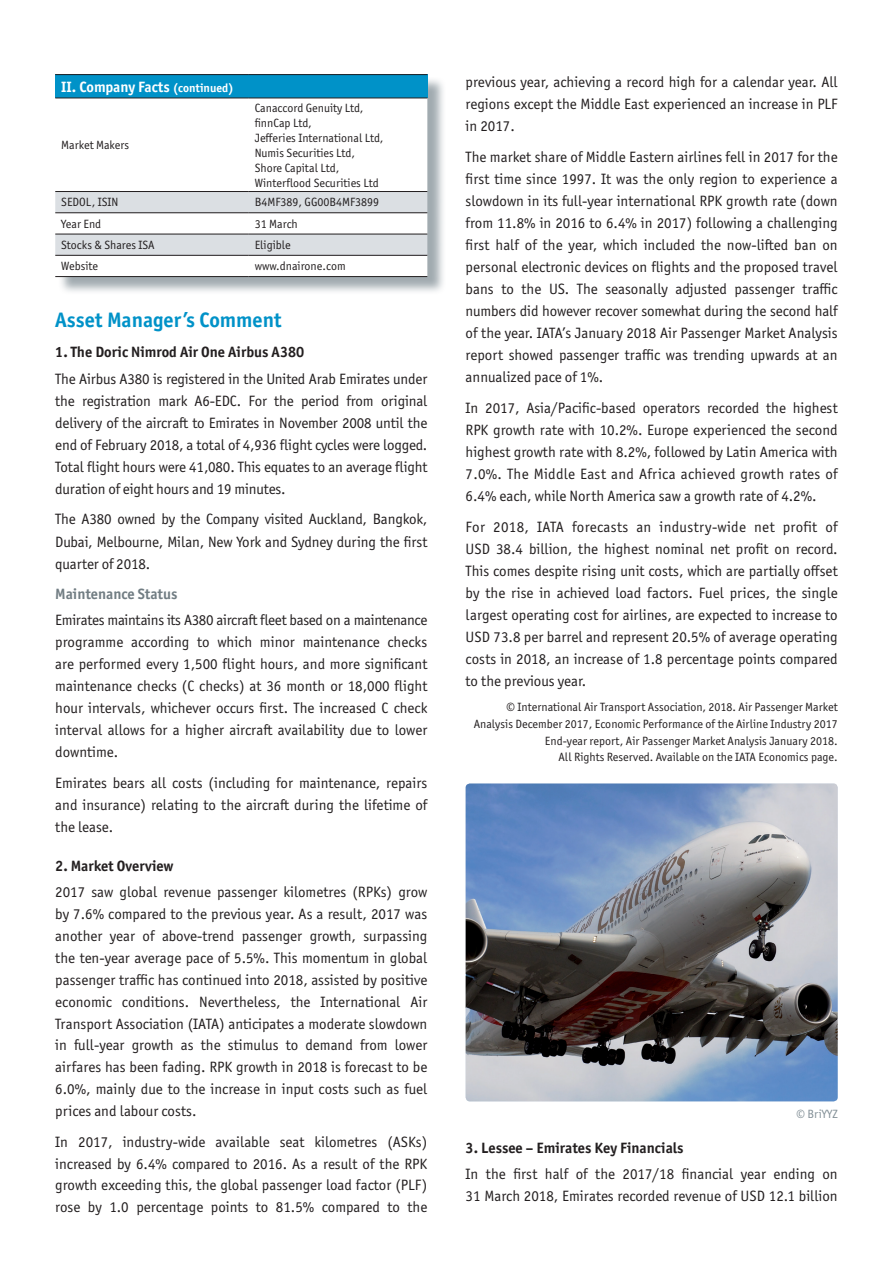
<style>
.page{position:relative;width:893px;height:1263px;background:#fff}
.page>*{position:absolute;margin:0;border:0;box-sizing:border-box;transform-origin:0 0}
.t1{font:700 21px "Officina Sans ITC Std";color:#0092c8}
.t2{font:15px/22px "Officina Sans ITC Std";color:#231f20;text-align:justify}
.t3{font:700 15px "Officina Sans ITC Std";color:#231f20}
.t4{font:700 15px "Officina Sans ITC Std";color:#fff}
.t5{font:700 15px "Officina Sans ITC Std";color:#717d83}
.t6{font:12px/15px "Officina Sans ITC Std";color:#231f20;text-align:right}
.t7{font:12px "Officina Sans ITC Std";color:#828f96}
.s1{font-size:12px}
</style>
<div class="page">
<div style="left:58px;top:77px;width:388px;height:218px;background:#828f96;opacity:.75"></div>
<div style="left:55px;top:75px;width:372px;height:23px;background:#0092c8"></div>
<svg style="left:58px;top:99px;width:369px;height:177px"></svg>
<svg style="left:55px;top:192px;width:372px;height:63px"></svg>
<hr style="left:55px;top:74px;width:194px;height:1px;background:#231f20">
<hr style="left:249px;top:74px;width:178px;height:1px;background:#231f20">
<hr style="left:55px;top:98px;width:194px;height:1px;background:#231f20">
<hr style="left:249px;top:98px;width:178px;height:1px;background:#231f20">
<hr style="left:55px;top:191px;width:194px;height:1px;background:#231f20">
<hr style="left:249px;top:191px;width:178px;height:1px;background:#231f20">
<hr style="left:55px;top:213px;width:194px;height:1px;background:#231f20">
<hr style="left:249px;top:213px;width:178px;height:1px;background:#231f20">
<hr style="left:55px;top:234px;width:194px;height:1px;background:#231f20">
<hr style="left:249px;top:234px;width:178px;height:1px;background:#231f20">
<hr style="left:55px;top:255px;width:194px;height:1px;background:#231f20">
<hr style="left:249px;top:255px;width:178px;height:1px;background:#231f20">
<hr style="left:55px;top:276px;width:194px;height:1px;background:#231f20">
<hr style="left:249px;top:276px;width:178px;height:1px;background:#231f20">
<img style="left:466px;top:783px;width:372px;height:318px">
<p class="t4" style="left:61px;top:77px;width:174px">II. Company Facts <span class="s1">(continued)</span></p>
<p class="t6" style="left:61px;top:137px;width:69px">Market Makers</p>
<p class="t6" style="left:255px;top:100px;width:130px;text-align:left">Canaccord Genuity Ltd, finnCap Ltd,<br>Jefferies International Ltd,<br>Numis Securities Ltd,<br>Shore Capital Ltd,<br>Winterflood Securities Ltd</p>
<p class="t6" style="left:61px;top:195px;width:59px">SEDOL, ISIN</p>
<p class="t6" style="left:255px;top:195px;width:126px">B4MF389, GG00B4MF3899</p>
<p class="t6" style="left:61px;top:216px;width:41px">Year End</p>
<p class="t6" style="left:255px;top:216px;width:45px">31 March</p>
<p class="t6" style="left:61px;top:237px;width:95px">Stocks &amp; Shares ISA</p>
<p class="t6" style="left:255px;top:237px;width:37px">Eligible</p>
<p class="t6" style="left:61px;top:259px;width:38px">Website</p>
<p class="t6" style="left:255px;top:259px;width:92px">www.dnairone.com</p>
<h1 class="t1" style="left:55px;top:307px;width:228px">Asset Manager’s Comment</h1>
<p class="t3" style="left:55px;top:343px;width:250px">1. The Doric Nimrod Air One Airbus A380</p>
<p class="t2" style="left:55px;top:367px;width:374px">The Airbus A380 is registered in the United Arab Emirates under the registration mark A6-EDC. For the period from original delivery of the aircraft to Emirates in November 2008 until the end of February 2018, a total of 4,936 flight cycles were logged.<br>Total flight hours were 41,080. This equates to an average flight duration of eight hours and 19 minutes.</p>
<p class="t2" style="left:55px;top:508px;width:374px">The A380 owned by the Company visited Auckland, Bangkok, Dubai, Melbourne, Milan, New York and Sydney during the first quarter of 2018.</p>
<p class="t5" style="left:55px;top:585px;width:124px">Maintenance Status</p>
<p class="t2" style="left:55px;top:609px;width:374px">Emirates maintains its A380 aircraft fleet based on a maintenance programme according to which minor maintenance checks are performed every 1,500 flight hours, and more significant maintenance checks (C checks) at 36 month or 18,000 flight hour intervals, whichever occurs first. The increased C check interval allows for a higher aircraft availability due to lower downtime.</p>
<p class="t2" style="left:55px;top:772px;width:374px">Emirates bears all costs (including for maintenance, repairs and insurance) relating to the aircraft during the lifetime of the lease.</p>
<p class="t3" style="left:55px;top:856px;width:120px">2. Market Overview</p>
<p class="t2" style="left:55px;top:881px;width:374px">2017 saw global revenue passenger kilometres (RPKs) grow by 7.6% compared to the previous year. As a result, 2017 was another year of above-trend passenger growth, surpassing the ten-year average pace of 5.5%. This momentum in global passenger traffic has continued into 2018, assisted by positive economic conditions. Nevertheless, the International Air Transport Association (IATA) anticipates a moderate slowdown in full-year growth as the stimulus to demand from lower airfares has been fading. RPK growth in 2018 is forecast to be 6.0%, mainly due to the increase in input costs such as fuel prices and labour costs.</p>
<p class="t2" style="left:55px;top:1130px;width:374px">In 2017, industry-wide available seat kilometres (ASKs) increased by 6.4% compared to 2016. As a result of the RPK growth exceeding this, the global passenger load factor (PLF) rose by 1.0 percentage points to 81.5% compared to the</p>
<p class="t2" style="left:466px;top:71px;width:374px">previous year, achieving a record high for a calendar year. All regions except the Middle East experienced an increase in PLF in 2017.</p>
<p class="t2" style="left:466px;top:145px;width:374px">The market share of Middle Eastern airlines fell in 2017 for the first time since 1997. It was the only region to experience a slowdown in its full-year international RPK growth rate (down from 11.8% in 2016 to 6.4% in 2017) following a challenging first half of the year, which included the now-lifted ban on personal electronic devices on flights and the proposed travel bans to the US. The seasonally adjusted passenger traffic numbers did however recover somewhat during the second half of the year. IATA’s January 2018 Air Passenger Market Analysis report showed passenger traffic was trending upwards at an annualized pace of 1%.</p>
<p class="t2" style="left:466px;top:397px;width:374px">In 2017, Asia/Pacific-based operators recorded the highest RPK growth rate with 10.2%. Europe experienced the second highest growth rate with 8.2%, followed by Latin America with 7.0%. The Middle East and Africa achieved growth rates of 6.4% each, while North America saw a growth rate of 4.2%.</p>
<p class="t2" style="left:466px;top:515px;width:374px">For 2018, IATA forecasts an industry-wide net profit of USD 38.4 billion, the highest nominal net profit on record.<br>This comes despite rising unit costs, which are partially offset by the rise in achieved load factors. Fuel prices, the single largest operating cost for airlines, are expected to increase to USD 73.8 per barrel and represent 20.5% of average operating costs in 2018, an increase of 1.8 percentage points compared to the previous year.</p>
<p class="t6" style="left:474px;top:699px;width:365px;line-height:16.5px">© International Air Transport Association, 2018. Air Passenger Market Analysis December 2017, Economic Performance of the Airline Industry 2017<br>End-year report, Air Passenger Market Analysis January 2018.<br>All Rights Reserved. Available on the IATA Economics page.</p>
<p class="t7" style="left:797px;top:1107px;width:43px">© BriYYZ</p>
<p class="t3" style="left:466px;top:1138px;width:219px">3. Lessee – Emirates Key Financials</p>
<p class="t2" style="left:466px;top:1163px;width:374px">In the first half of the 2017/18 financial year ending on<br>31 March 2018, Emirates recorded revenue of USD 12.1 billion</p>
</div>
